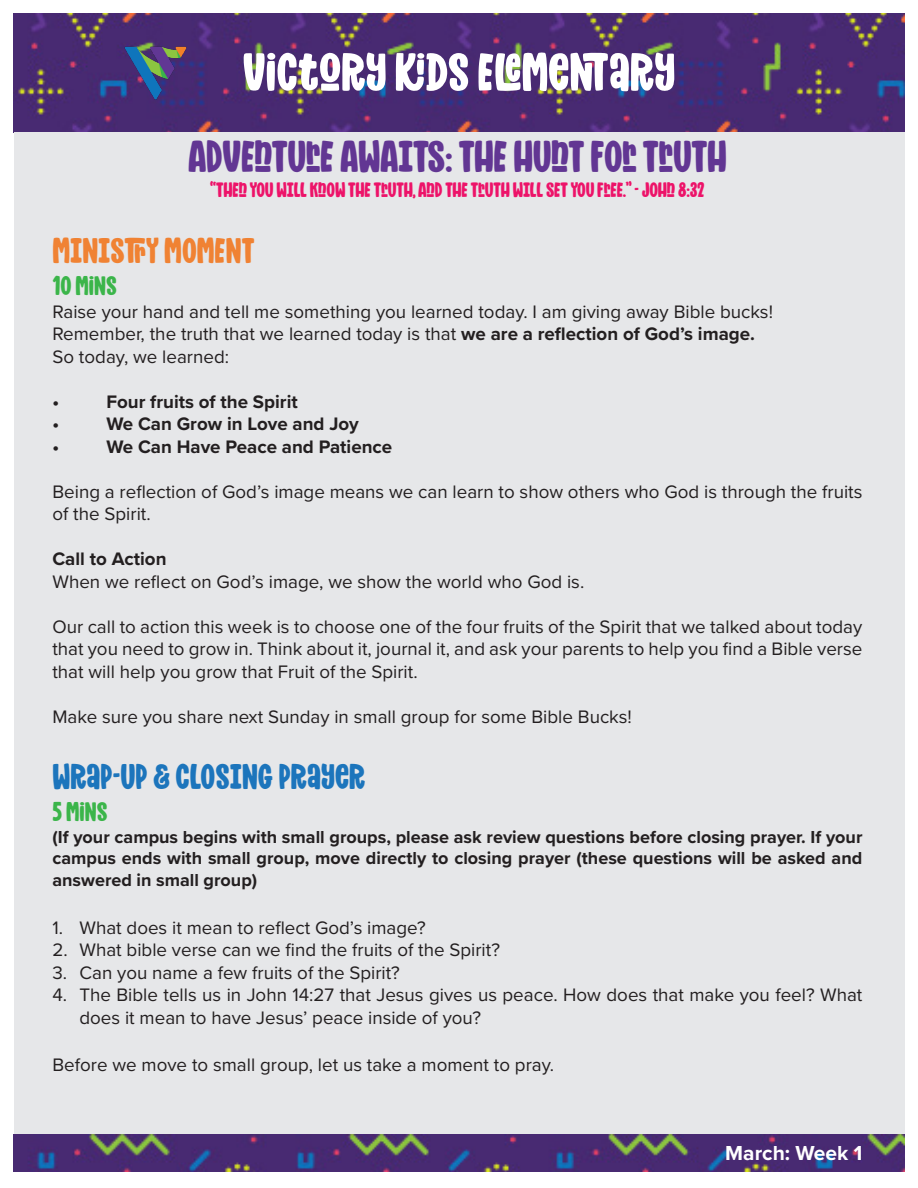
<style>
.page{position:relative;width:918px;height:1188px;background:#fff}
.page>*{position:absolute;margin:0;border:0;box-sizing:border-box;transform-origin:0 0}
.t1{font:54px "Mighty Mountain";color:#fff}
.t2{font:45px "Mighty Mountain";letter-spacing:-.01em;color:#623693}
.t3{font:36px "Mighty Mountain";color:#1c75bc}
.t4{font:36px "Mighty Mountain";color:#f08233}
.t5{font:27px "Mighty Mountain";color:#3bb54a}
.t6{font:21px "Mighty Mountain";letter-spacing:-.01em;color:#ed1369}
.t7{font:700 21px "Proxima Nova";color:#fff}
.t8{font:18.75px/22.5px "Proxima Nova";color:#231f20}
.t9{font:700 18.75px "Proxima Nova";color:#231f20}
.t10{font:700 18px/21.6px "Proxima Nova";color:#231f20;text-align:justify}
.s1{font-weight:700}
</style>
<div class="page">
<img style="left:14px;top:14px;width:891px;height:119px">
<div style="left:14px;top:133px;width:890px;height:1009px;background:#e6e7e9"></div>
<img style="left:124px;top:40px;width:64px;height:64px">
<img style="left:14px;top:1134px;width:891px;height:37px">
<p class="t1" style="left:243px;top:35px;width:434px">VICTORY KIDS ELEMENTARY</p>
<p class="t2" style="left:188px;top:125px;width:540px">ADVENTURE AWAITS: THE HUNT FOR TRUTH</p>
<p class="t6" style="left:210px;top:175px;width:496px">“THEN YOU WILL KNOW THE TRUTH, AND THE TRUTH WILL SET YOU FREE.” - JOHN 8:32</p>
<p class="t4" style="left:52px;top:226px;width:204px">MINISTRY MOMENT</p>
<p class="t5" style="left:52px;top:268px;width:66px">10 MINS</p>
<p class="t8" style="left:52px;top:300px;width:722px">Raise your hand and tell me something you learned today. I am giving away Bible bucks!</p>
<p class="t8" style="left:52px;top:322px;width:704px">Remember, the truth that we learned today is that <span class="s1">we are a reflection of God’s image.</span></p>
<p class="t8" style="left:52px;top:345px;width:178px">So today, we learned:</p>
<p class="t9" style="left:52px;top:388px;width:8px">•</p>
<p class="t9" style="left:106px;top:388px;width:193px">Four fruits of the Spirit</p>
<p class="t9" style="left:52px;top:410px;width:8px">•</p>
<p class="t9" style="left:106px;top:410px;width:254px">We Can Grow in Love and Joy</p>
<p class="t9" style="left:52px;top:433px;width:8px">•</p>
<p class="t9" style="left:106px;top:433px;width:287px">We Can Have Peace and Patience</p>
<p class="t8" style="left:52px;top:480px;width:812px">Being a reflection of God’s image means we can learn to show others who God is through the fruits of the Spirit.</p>
<p class="t9" style="left:52px;top:545px;width:116px">Call to Action</p>
<p class="t8" style="left:52px;top:570px;width:533px">When we reflect on God’s image, we show the world who God is.</p>
<p class="t8" style="left:52px;top:615px;width:812px;text-align:justify">Our call to action this week is to choose one of the four fruits of the Spirit that we talked about today that you need to grow in. Think about it, journal it, and ask your parents to help you find a Bible verse that will help you grow that Fruit of the Spirit.</p>
<p class="t8" style="left:52px;top:705px;width:581px">Make sure you share next Sunday in small group for some Bible Bucks!</p>
<p class="t3" style="left:52px;top:751px;width:315px">WRAP-UP &amp; CLOSING PRAYER</p>
<p class="t5" style="left:52px;top:793px;width:57px">5 MINS</p>
<p class="t10" style="left:52px;top:825px;width:812px">(If your campus begins with small groups, please ask review questions before closing prayer. If your campus ends with small group, move directly to closing prayer (these questions will be asked and answered in small group)</p>
<p class="t8" style="left:52px;top:915px;width:375px">1. What does it mean to reflect God’s image?</p>
<p class="t8" style="left:52px;top:938px;width:449px">2. What bible verse can we find the fruits of the Spirit?</p>
<p class="t8" style="left:52px;top:960px;width:349px">3. Can you name a few fruits of the Spirit?</p>
<p class="t8" style="left:79px;top:983px;width:785px;text-indent:-27px">4. The Bible tells us in John 14:27 that Jesus gives us peace. How does that make you feel? What does it mean to have Jesus’ peace inside of you?</p>
<p class="t8" style="left:52px;top:1053px;width:503px">Before we move to small group, let us take a moment to pray.</p>
<p class="t7" style="left:725px;top:1137px;width:139px">March: Week 1</p>
</div>
